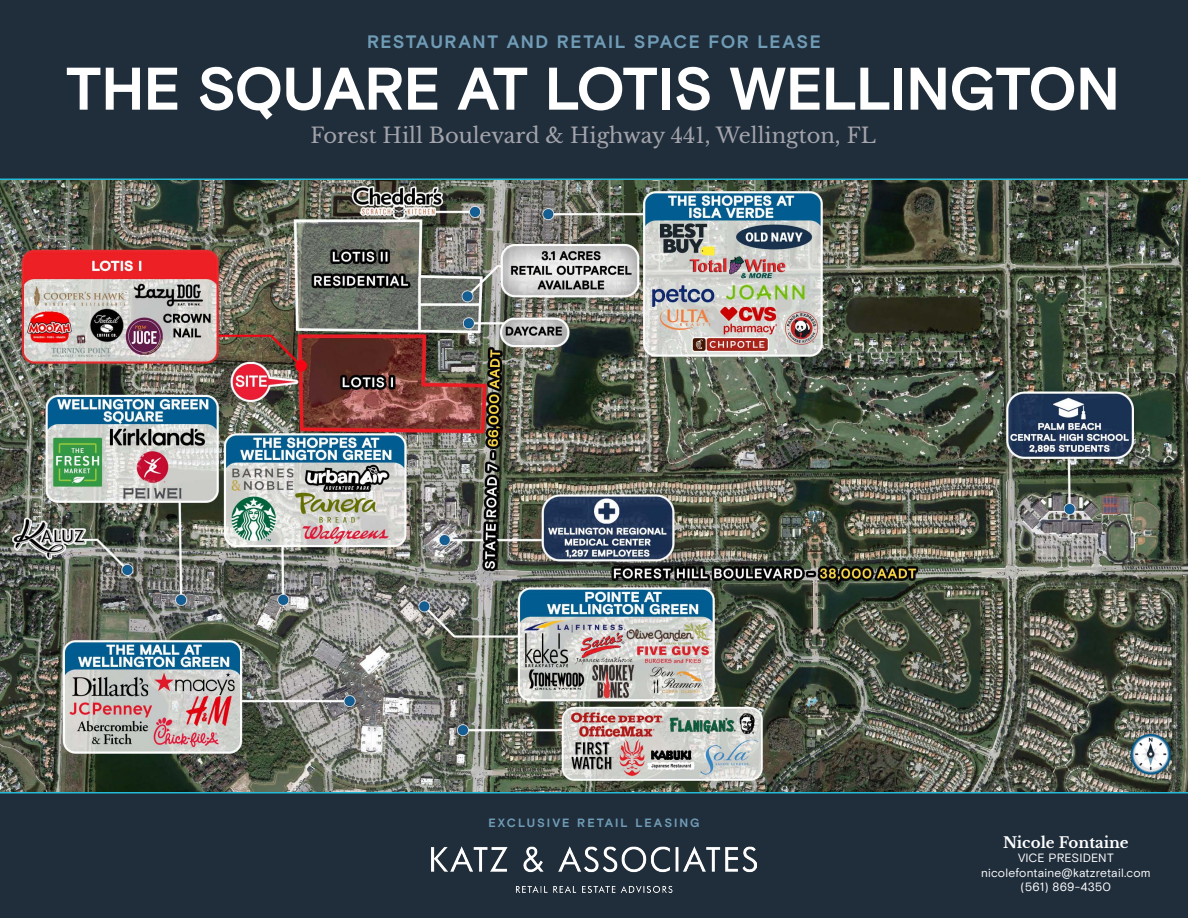
<style>
.page{position:relative;width:1188px;height:918px;background:#202e3c}
.page>*{position:absolute;margin:0;border:0;box-sizing:border-box;transform-origin:0 0}
.t1{font:700 60px "Basis Grotesque Pro";letter-spacing:-.015em;color:#fff}
.t2{font:21px "Libre Baskerville";color:#a4a4ab}
.t3{font:700 18px "Basis Grotesque Pro";letter-spacing:.085em;color:#709cb6}
.t4{font:700 15px "Libre Baskerville";color:#fff}
.t5{font:12px "Basis Grotesque Pro";letter-spacing:.01em;color:#fff}
.t6{font:700 12px "Basis Grotesque Pro";letter-spacing:.165em;color:#709cb6}
</style>
<div class="page">
<img style="left:0;top:178px;width:1188px;height:616px">
<img style="left:432px;top:846px;width:324px;height:46px">
<img style="left:1124px;top:729px;width:53px;height:51px">
<p class="t3" style="left:367px;top:31px;width:455px">RESTAURANT AND RETAIL SPACE FOR LEASE</p>
<p class="t1" style="left:66px;top:54px;width:1056px">THE SQUARE AT LOTIS WELLINGTON</p>
<p class="t2" style="left:310px;top:123px;width:567px">Forest Hill Boulevard &amp; Highway 441, Wellington, FL</p>
<p class="t6" style="left:488px;top:816px;width:213px">EXCLUSIVE RETAIL LEASING</p>
<p class="t4" style="left:1003px;top:833px;width:127px">Nicole Fontaine</p>
<p class="t5" style="left:1018px;top:851px;width:97px">VICE PRESIDENT</p>
<p class="t5" style="left:981px;top:865px;width:171px">nicolefontaine@katzretail.com</p>
<p class="t5" style="left:1021px;top:880px;width:92px">(561) 869-4350</p>
</div>
